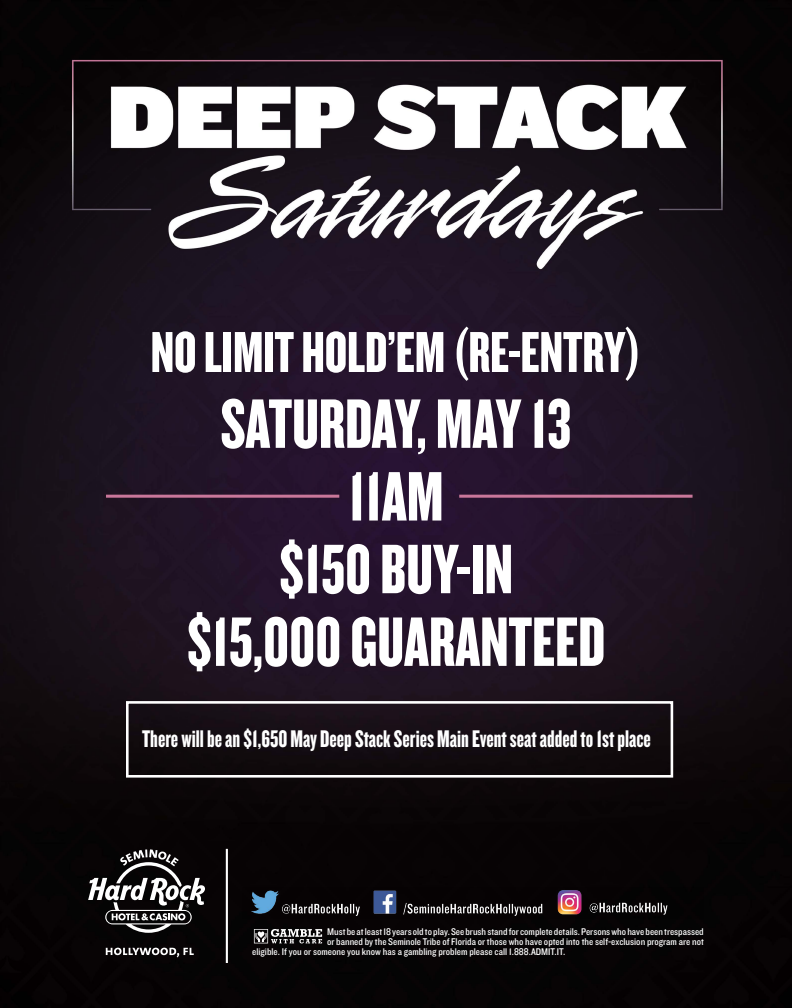
<style>
.page{position:relative;width:792px;height:1008px;background:#fff}
.page>*{position:absolute;margin:0;border:0;box-sizing:border-box;transform-origin:0 0}
.t1{font:72.7px/72.7px "Knockout 68 Full Featherwt";color:#fff;text-align:center}
.t2{font:60px "Knockout 68 Full Featherwt";color:#fff}
.t3{font:25px "Knockout 68 Full Featherwt";color:#fff}
.t4{font:10.1px "Knockout 30 Junior Welterwt";color:#fff}
</style>
<div class="page">
<img style="left:0;top:0;width:792px;height:1008px">
<svg style="left:88px;top:849px;width:117px;height:84px"></svg>
<svg style="left:106px;top:948px;width:88px;height:9px"></svg>
<hr style="left:226px;top:849px;width:2px;height:114px;background:#fff">
<svg style="left:254px;top:929px;width:68px;height:14px"></svg>
<img style="left:243px;top:887px;width:461px;height:32px">
<hr style="left:106px;top:495px;width:233px;height:3px;background:#c9779a">
<hr style="left:459px;top:495px;width:234px;height:3px;background:#c9779a">
<div style="left:126px;top:701px;width:547px;height:77px;border:3px solid #fff"></div>
<h2 class="t2" style="left:151px;top:316px;width:492px">NO LIMIT HOLD’EM (RE-ENTRY)</h2>
<h1 class="t1" style="left:187px;top:385px;width:420px">SATURDAY, MAY 13<br>11AM<br>$150 BUY-IN<br>$15,000 GUARANTEED</h1>
<h3 class="t3" style="left:142px;top:723px;width:510px">There will be an $1,650 May Deep Stack Series Main Event seat added to 1st place</h3>
<p class="t4" style="left:327px;top:925px;width:378px">Must be at least 18 years old to play. See brush stand for complete details. Persons who have been trespassed</p>
<p class="t4" style="left:327px;top:935px;width:378px">or banned by the Seminole Tribe of Florida or those who have opted into the self-exclusion program are not</p>
<p class="t4" style="left:252px;top:945px;width:315px">eligible. If you or someone you know has a gambling problem please call 1.888.ADMIT.IT.</p>
</div>
